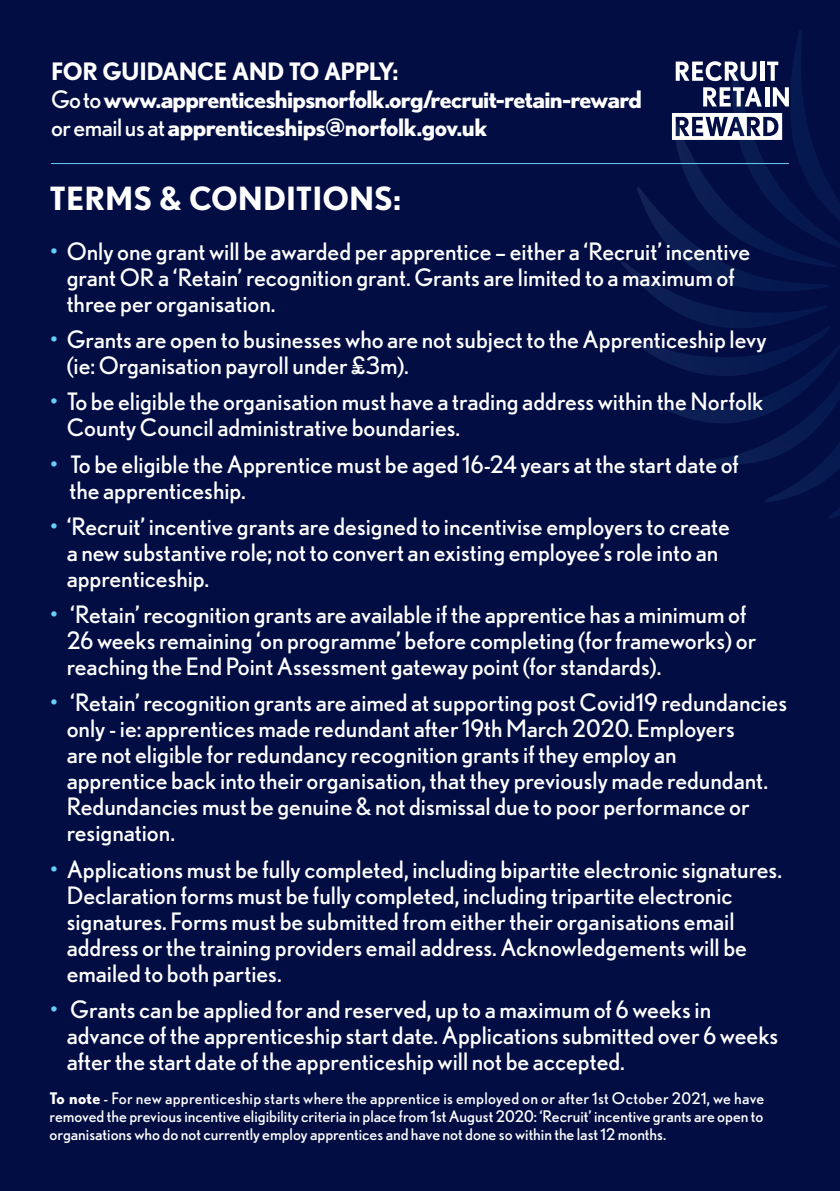
<style>
.page{position:relative;width:840px;height:1191px;background:#fff}
.page>*{position:absolute;margin:0;border:0;box-sizing:border-box;transform-origin:0 0}
.t1{font:700 32px "Nobel";color:#fff}
.t2{font:24px/26px "Nobel";color:#fff}
.t3{font:700 24px "Nobel";letter-spacing:-.03em;color:#fff}
.t4{font:16px/18px "Nobel";color:#fff;text-align:justify}
.s1{font-weight:400}
.s2{color:#67cef5}
.s3{font-weight:700}
</style>
<div class="page">
<div style="left:0;top:0;width:839px;height:1191px;background:#020d43"></div>
<hr style="left:51px;top:163px;width:737px;height:1px;background:#67cef5">
<svg style="left:621px;top:30px;width:218px;height:488px"></svg>
<p class="t3" style="left:51px;top:57px;width:349px">FOR GUIDANCE AND TO APPLY:</p>
<p class="t3" style="left:51px;top:85px;width:592px"><span class="s1">Go to</span> www.apprenticeshipsnorfolk.org/recruit-retain-reward</p>
<p class="t3" style="left:51px;top:113px;width:437px"><span class="s1">or email us at</span> apprenticeships@norfolk.gov.uk</p>
<p class="t1" style="left:50px;top:179px;width:353px">TERMS &amp; CONDITIONS:</p>
<p class="t2" style="left:67px;top:238px;width:684px;text-indent:-17px"><span class="s2">•</span> Only one grant will be awarded per apprentice – either a ‘Recruit’ incentive grant OR a ‘Retain’ recognition grant. Grants are limited to a maximum of three per organisation.</p>
<p class="t2" style="left:67px;top:326px;width:701px;text-indent:-17px"><span class="s2">•</span> Grants are open to businesses who are not subject to the Apprenticeship levy (ie: Organisation payroll under £3m).</p>
<p class="t2" style="left:67px;top:388px;width:697px;text-indent:-17px"><span class="s2">•</span> To be eligible the organisation must have a trading address within the Norfolk<br>County Council administrative boundaries.</p>
<p class="t2" style="left:69px;top:451px;width:670px;text-indent:-20px"><span class="s2">•</span> To be eligible the Apprentice must be aged 16-24 years at the start date of the apprenticeship.</p>
<p class="t2" style="left:67px;top:513px;width:664px;text-indent:-17px"><span class="s2">•</span> ‘Recruit’ incentive grants are designed to incentivise employers to create a new substantive role; not to convert an existing employee’s role into an apprenticeship.</p>
<p class="t2" style="left:67px;top:601px;width:690px;text-indent:-17px"><span class="s2">•</span> ‘Retain’ recognition grants are available if the apprentice has a minimum of<br>26 weeks remaining ‘on programme’ before completing (for frameworks) or reaching the End Point Assessment gateway point (for standards).</p>
<p class="t2" style="left:67px;top:689px;width:721px;text-indent:-17px"><span class="s2">•</span> ‘Retain’ recognition grants are aimed at supporting post Covid19 redundancies only - ie: apprentices made redundant after 19th March 2020. Employers<br>are not eligible for redundancy recognition grants if they employ an<br>apprentice back into their organisation, that they previously made redundant.<br>Redundancies must be genuine &amp; not dismissal due to poor performance or resignation.</p>
<p class="t2" style="left:67px;top:855px;width:716px;text-indent:-17px"><span class="s2">•</span> Applications must be fully completed, including bipartite electronic signatures.<br>Declaration forms must be fully completed, including tripartite electronic signatures. Forms must be submitted from either their organisations email address or the training providers email address. Acknowledgements will be emailed to both parties.</p>
<p class="t2" style="left:67px;top:996px;width:712px;text-indent:-17px"><span class="s2">•</span> Grants can be applied for and reserved, up to a maximum of 6 weeks in advance of the apprenticeship start date. Applications submitted over 6 weeks after the start date of the apprenticeship will not be accepted.</p>
<p class="t4" style="left:50px;top:1089px;width:715px"><span class="s3">To note</span> - For new apprenticeship starts where the apprentice is employed on or after 1st October 2021, we have removed the previous incentive eligibility criteria in place from 1st August 2020: ‘Recruit’ incentive grants are open to organisations who do not currently employ apprentices and have not done so within the last 12 months.</p>
</div>
